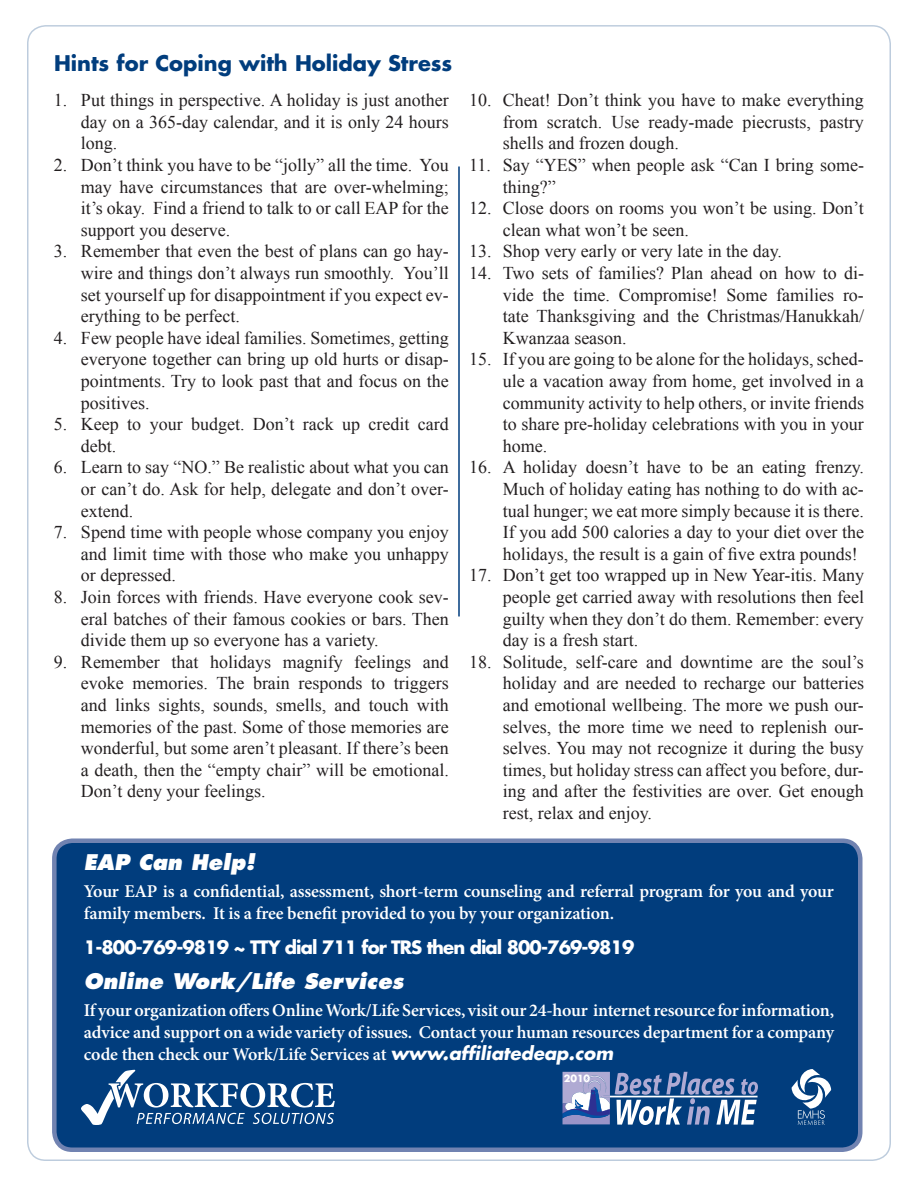
<style>
.page{position:relative;width:918px;height:1188px;background:#fff}
.page>*{position:absolute;margin:0;border:0;box-sizing:border-box;transform-origin:0 0}
.t1{font:italic 800 21px "Futura Std";color:#fff}
.t2{font:700 21px "Futura Std";color:#013d7d}
.t3{font:18px/21.6px "Times New Roman";color:#231f20;text-align:justify}
.t4{font:600 18px/21.6px "Minion Pro";letter-spacing:-.01em;color:#fff;text-align:justify}
.t5{font:700 18px "Futura Std";letter-spacing:-.05em;color:#fff}
.t6{font:700 9.6px "Futura Std";color:#fff}
.s1{font-family:"Futura Std";font-weight:700;font-style:italic}
</style>
<div class="page">
<div style="left:54px;top:841px;width:806px;height:309px;background:#013d7d;border-radius:18px"></div>
<div style="left:52px;top:838px;width:811px;height:314px;border:4px solid #7183b1;border-radius:18px"></div>
<svg style="left:792px;top:1069px;width:39px;height:56px"></svg>
<svg style="left:81px;top:1070px;width:254px;height:55px"></svg>
<svg style="left:562px;top:1072px;width:196px;height:53px"></svg>
<hr style="left:458px;top:167px;width:2px;height:449px;background:#013d7d">
<p class="t2" style="left:54px;top:49px;width:400px">Hints for Coping with Holiday Stress</p>
<p class="t3" style="left:81px;top:89px;width:369px;text-indent:-27px">1. Put things in perspective. A holiday is just another day on a 365-day calendar, and it is only 24 hours long.</p>
<p class="t3" style="left:81px;top:154px;width:369px;text-indent:-27px">2. Don’t think you have to be “jolly” all the time. You may have circumstances that are over-whelming; it’s okay. Find a friend to talk to or call EAP for the support you deserve.</p>
<p class="t3" style="left:81px;top:240px;width:369px;text-indent:-27px">3. Remember that even the best of plans can go hay&shy;wire and things don’t always run smoothly. You’ll set yourself up for disappointment if you expect ev&shy;erything to be perfect.</p>
<p class="t3" style="left:81px;top:327px;width:369px;text-indent:-27px">4. Few people have ideal families. Sometimes, getting everyone together can bring up old hurts or disap&shy;pointments. Try to look past that and focus on the positives.</p>
<p class="t3" style="left:81px;top:413px;width:369px;text-indent:-27px">5. Keep to your budget. Don’t rack up credit card debt.</p>
<p class="t3" style="left:81px;top:456px;width:369px;text-indent:-27px">6. Learn to say “NO.” Be realistic about what you can or can’t do. Ask for help, delegate and don’t over&shy;extend.</p>
<p class="t3" style="left:81px;top:521px;width:369px;text-indent:-27px">7. Spend time with people whose company you enjoy and limit time with those who make you unhappy or depressed.</p>
<p class="t3" style="left:81px;top:586px;width:369px;text-indent:-27px">8. Join forces with friends. Have everyone cook sev&shy;eral batches of their famous cookies or bars. Then divide them up so everyone has a variety.</p>
<p class="t3" style="left:81px;top:651px;width:369px;text-indent:-27px">9. Remember that holidays magnify feelings and evoke memories. The brain responds to triggers and links sights, sounds, smells, and touch with memories of the past. Some of those memories are wonderful, but some aren’t pleasant. If there’s been a death, then the “empty chair” will be emotional.<br>Don’t deny your feelings.</p>
<p class="t3" style="left:503px;top:89px;width:363px;text-indent:-34px">10. Cheat! Don’t think you have to make everything from scratch. Use ready-made piecrusts, pastry shells and frozen dough.</p>
<p class="t3" style="left:503px;top:154px;width:363px;text-indent:-34px">11. Say “YES” when people ask “Can I bring some&shy;thing?”</p>
<p class="t3" style="left:503px;top:197px;width:363px;text-indent:-34px">12. Close doors on rooms you won’t be using. Don’t clean what won’t be seen.</p>
<p class="t3" style="left:469px;top:240px;width:314px">13. Shop very early or very late in the day.</p>
<p class="t3" style="left:503px;top:262px;width:363px;text-indent:-34px">14. Two sets of families? Plan ahead on how to di&shy;vide the time. Compromise! Some families ro&shy;tate Thanksgiving and the Christmas/Hanukkah/ Kwanzaa season.</p>
<p class="t3" style="left:503px;top:348px;width:363px;text-indent:-34px">15. If you are going to be alone for the holidays, sched&shy;ule a vacation away from home, get involved in a community activity to help others, or invite friends to share pre-holiday celebrations with you in your home.</p>
<p class="t3" style="left:503px;top:456px;width:363px;text-indent:-34px">16. A holiday doesn’t have to be an eating frenzy.<br>Much of holiday eating has nothing to do with ac&shy;tual hunger; we eat more simply because it is there.<br>If you add 500 calories a day to your diet over the holidays, the result is a gain of five extra pounds!</p>
<p class="t3" style="left:503px;top:564px;width:363px;text-indent:-34px">17. Don’t get too wrapped up in New Year-itis. Many people get carried away with resolutions then feel guilty when they don’t do them. Remember: every day is a fresh start.</p>
<p class="t3" style="left:503px;top:651px;width:363px;text-indent:-34px">18. Solitude, self-care and downtime are the soul’s holiday and are needed to recharge our batteries and emotional wellbeing. The more we push our&shy;selves, the more time we need to replenish our&shy;selves. You may not recognize it during the busy times, but holiday stress can affect you before, dur&shy;ing and after the festivities are over. Get enough rest, relax and enjoy.</p>
<p class="t1" style="left:84px;top:848px;width:173px">EAP Can Help!</p>
<p class="t4" style="left:84px;top:879px;width:752px;line-height:22.5px">Your EAP is a confidential, assessment, short-term counseling and referral program for you and your family members. It is a free benefit provided to you by your organization.</p>
<p class="t5" style="left:84px;top:935px;width:552px">1-800-769-9819 ~ TTY dial 711 for TRS then dial 800-769-9819</p>
<p class="t1" style="left:84px;top:968px;width:321px">Online Work/Life Services</p>
<p class="t4" style="left:84px;top:1000px;width:752px">If your organization offers Online Work/Life Services, visit our 24-hour internet resource for information, advice and support on a wide variety of issues. Contact your human resources department for a company code then check our Work/Life Services at <span class="s1">www.affiliatedeap.com</span></p>
<p class="t6" style="left:564px;top:1072px;width:28px">2010</p>
</div>
